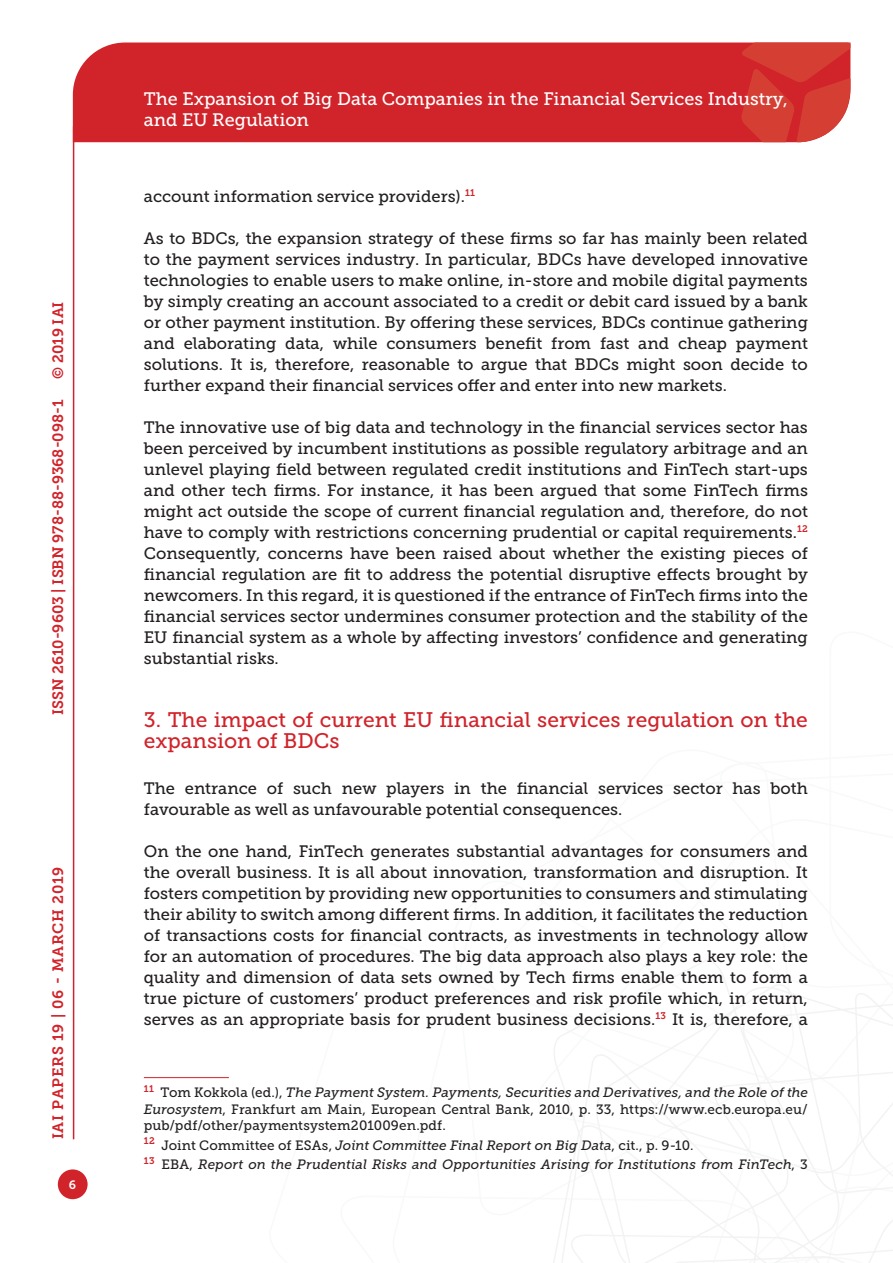
<style>
.page{position:relative;width:893px;height:1263px;background:#fff}
.page>*{position:absolute;margin:0;border:0;box-sizing:border-box;transform-origin:0 0}
.Titolo_paragrafo{font:21px/21px "Museo Slab 500";color:#d1232a}
.t1{font:18px/21.6px "Museo Slab 500";color:#fff}
.Testo{font:16.5px/21px "Museo Slab 500";color:#231f20;text-align:justify}
.t2{font:15px "Museo Slab 700";color:#d1232a}
.t3{font:15px "Museo Slab 700";letter-spacing:.05em;color:#d1232a}
.Nota{font:13.5px/16.2px "Museo Slab 500";letter-spacing:.01em;color:#231f20;text-align:justify}
.Nota-2{font:italic 13.5px "Museo Slab 500";color:#231f20}
.t4{font:12px "Museo Slab 700";color:#fff}
.s1{font-style:italic}
.s2{font-style:normal}
</style>
<div class="page">
<svg style="left:553px;top:960px;width:340px;height:303px"></svg>
<div style="left:73px;top:43px;width:668px;height:99px;background:#d1232a"></div>
<svg style="left:741px;top:43px;width:109px;height:99px;background:#d6413a"></svg>
<div style="left:58px;top:1169px;width:30px;height:30px;background:#d1232a;border-radius:50%"></div>
<hr style="left:73px;top:126px;width:1px;height:1013px;background:#d1232a">
<hr style="left:144px;top:1077px;width:85px;height:1px;background:#d1232a">
<p class="t2" style="left:50px;top:379px;width:79px;rotate:-90deg">© 2019 IAI</p>
<p class="t2" style="left:49px;top:715px;width:317px;rotate:-90deg">ISSN 2610-9603 | ISBN 978-88-9368-098-1</p>
<p class="t3" style="left:50px;top:1139px;width:274px;rotate:-90deg">IAI PAPERS 19 | 06 - MARCH 2019</p>
<p class="t4" style="left:69px;top:1178px;width:9px">6</p>
<p class="t1" style="left:144px;top:88px;width:645px">The Expansion of Big Data Companies in the Financial Services Industry, and EU Regulation</p>
<p class="Testo" style="left:144px;top:186px;width:333px">account information service providers).<sup>11</sup></p>
<p class="Testo" style="left:144px;top:228px;width:666px">As to BDCs, the expansion strategy of these firms so far has mainly been related to the payment services industry. In particular, BDCs have developed innovative technologies to enable users to make online, in-store and mobile digital payments by simply creating an account associated to a credit or debit card issued by a bank or other payment institution. By offering these services, BDCs continue gathering and elaborating data, while consumers benefit from fast and cheap payment solutions. It is, therefore, reasonable to argue that BDCs might soon decide to further expand their financial services offer and enter into new markets.</p>
<p class="Testo" style="left:144px;top:417px;width:666px">The innovative use of big data and technology in the financial services sector has been perceived by incumbent institutions as possible regulatory arbitrage and an unlevel playing field between regulated credit institutions and FinTech start-ups and other tech firms. For instance, it has been argued that some FinTech firms might act outside the scope of current financial regulation and, therefore, do not have to comply with restrictions concerning prudential or capital requirements.<sup>12<br></sup>Consequently, concerns have been raised about whether the existing pieces of financial regulation are fit to address the potential disruptive effects brought by newcomers. In this regard, it is questioned if the entrance of FinTech firms into the financial services sector undermines consumer protection and the stability of the EU financial system as a whole by affecting investors’ confidence and generating substantial risks.</p>
<p class="Titolo_paragrafo" style="left:144px;top:709px;width:665px">3. The impact of current EU financial services regulation on the expansion of BDCs</p>
<p class="Testo" style="left:144px;top:778px;width:665px">The entrance of such new players in the financial services sector has both favourable as well as unfavourable potential consequences.</p>
<p class="Testo" style="left:144px;top:841px;width:666px">On the one hand, FinTech generates substantial advantages for consumers and the overall business. It is all about innovation, transformation and disruption. It fosters competition by providing new opportunities to consumers and stimulating their ability to switch among different firms. In addition, it facilitates the reduction of transactions costs for financial contracts, as investments in technology allow for an automation of procedures. The big data approach also plays a key role: the quality and dimension of data sets owned by Tech firms enable them to form a true picture of customers’ product preferences and risk profile which, in return, serves as an appropriate basis for prudent business decisions.<sup>13</sup> It is, therefore, a</p>
<p class="Nota" style="left:144px;top:1085px;width:666px"><sup>11</sup> Tom Kokkola (ed.), <span class="s1">The Payment System. Payments, Securities and Derivatives, and the Role of the Eurosystem</span>, Frankfurt am Main, European Central Bank, 2010, p. 33, https://www.ecb.europa.eu/ pub/pdf/other/paymentsystem201009en.pdf.</p>
<p class="Nota" style="left:144px;top:1137px;width:551px"><sup>12</sup> Joint Committee of ESAs, <span class="s1">Joint Committee Final Report on Big Data</span>, cit., p. 9-10.</p>
<p class="Nota-2" style="left:144px;top:1157px;width:666px"><sup>13</sup> <span class="s2">EBA,</span> Report on the Prudential Risks and Opportunities Arising for Institutions from FinTech<span class="s2">, 3</span></p>
</div>
